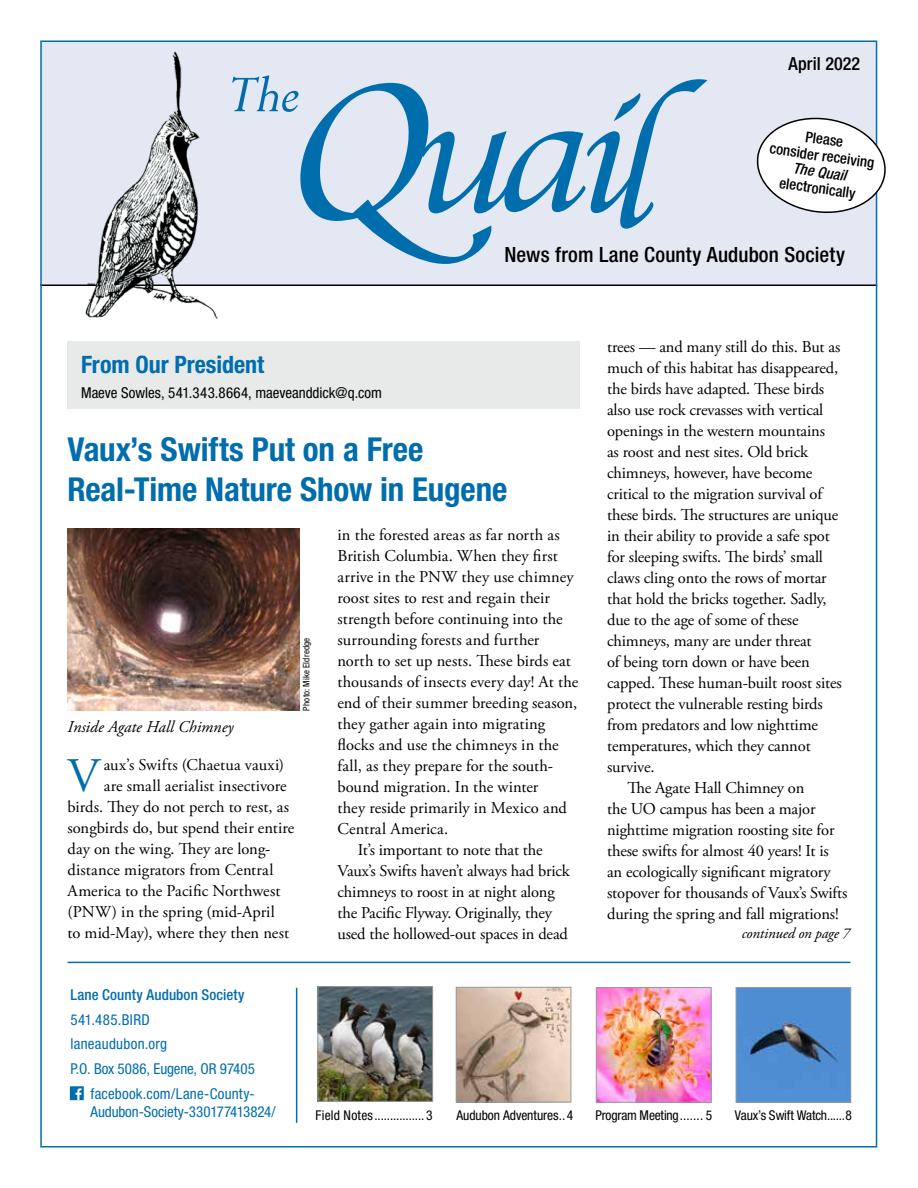
<style>
.page{position:relative;width:918px;height:1188px;background:#fff}
.page>*{position:absolute;margin:0;border:0;box-sizing:border-box;transform-origin:0 0}
.body_1st_paragraph{font:48.15px "Adobe Garamond Pro";color:#006dad}
.heading_1_web{font:700 condensed 33px/39.6px "Helvetica Neue LT Std";letter-spacing:-.005em;color:#006dad}
.column_head_web{font:700 condensed 24px "Helvetica Neue LT Std";color:#006dad}
.t1{font:500 condensed 21px "Helvetica Neue LT Std";letter-spacing:.01em;color:#000}
.t2{font:500 condensed 18px "Helvetica Neue LT Std";letter-spacing:.01em;color:#000}
.body_cont{font:16.5px/21px "Adobe Garamond Pro";letter-spacing:-.01em;color:#000}
.body_1st_paragraph-2{font:16.5px/21px "Adobe Garamond Pro";letter-spacing:.005em;color:#000}
.t3{font:italic 16.5px "Adobe Garamond Pro";letter-spacing:.005em;color:#000}
.t4{font:condensed 15px "Helvetica Neue LT Std";letter-spacing:.01em;color:#006dad}
.heading_3_16pt{font:500 condensed 15px/16.5px "Helvetica Neue LT Std";color:#000;text-align:center}
.byline_new{font:condensed 15px "Helvetica Neue LT Std";color:#000}
.t5{font:condensed 15px "Helvetica Neue LT Std";letter-spacing:-.01em;color:#006dad}
.t6{font:500 condensed 15px "Helvetica Neue LT Std";letter-spacing:.005em;color:#006dad}
.continued_on{font:italic 15px "Adobe Garamond Pro";letter-spacing:-.01em;color:#000}
.t7{font:condensed 13.5px "Helvetica Neue LT Std";letter-spacing:-.01em;color:#000}
.t8{font:condensed 13.5px "Helvetica Neue LT Std";letter-spacing:.015em;color:#000}
.Photo_Credit{font:condensed 9px "Helvetica Neue LT Std";letter-spacing:.02em;color:#000}
.s1{font-style:italic}
</style>
<div class="page">
<div style="left:68px;top:341px;width:512px;height:68px;background:#e8eaea"></div>
<div style="left:41px;top:41px;width:835px;height:244px;background:#e4e8f3"></div>
<div style="left:70px;top:1086px;width:14px;height:14px;background:#006dad"></div>
<svg style="left:75px;top:1088px;width:7px;height:12px"></svg>
<hr style="left:68px;top:962px;width:782px;height:1px;background:#006dad">
<hr style="left:296px;top:988px;width:1px;height:135px;background:#006dad">
<hr style="left:40px;top:285px;width:837px;height:1px;background:#000">
<img style="left:79px;top:51px;width:139px;height:268px">
<svg style="left:232px;top:76px;width:475px;height:188px"></svg>
<img style="left:320px;top:988px;width:111px;height:112px">
<div style="left:318px;top:986px;width:115px;height:116px;border:1px solid #959c9d"></div>
<img style="left:458px;top:989px;width:111px;height:111px">
<div style="left:456px;top:987px;width:115px;height:115px;border:1px solid #959c9d"></div>
<img style="left:598px;top:989px;width:111px;height:112px">
<div style="left:596px;top:987px;width:115px;height:116px;border:1px solid #959c9d"></div>
<img style="left:738px;top:989px;width:111px;height:112px">
<div style="left:736px;top:987px;width:115px;height:116px;border:1px solid #959c9d"></div>
<svg style="left:756px;top:113px;width:130px;height:103px"></svg>
<img style="left:68px;top:529px;width:231px;height:182px">
<p class="t2" style="left:789px;top:53px;width:73px">April 2022</p>
<h3 class="heading_3_16pt" style="left:773px;top:123px;width:107px;rotate:8deg">Please<br>consider receiving<br><span class="s1">The Quail </span>electronically</h3>
<p class="t1" style="left:504px;top:242px;width:342px">News from Lane County Audubon Society</p>
<p class="column_head_web" style="left:81px;top:350px;width:185px">From Our President</p>
<p class="byline_new" style="left:81px;top:384px;width:303px">Maeve Sowles, 541.343.8664, maeveanddick@q.com</p>
<p class="heading_1_web" style="left:68px;top:429px;width:442px">Vaux’s Swifts Put on a Free<br>Real-Time Nature Show in Eugene</p>
<p class="t3" style="left:67px;top:717px;width:168px">Inside Agate Hall Chimney</p>
<p class="body_1st_paragraph" style="left:68px;top:747px;width:34px">V</p>
<p class="body_1st_paragraph-2" style="left:104px;top:755px;width:182px">aux’s Swifts (Chaetua vauxi)</p>
<p class="body_1st_paragraph-2" style="left:104px;top:776px;width:185px">are small aerialist insectivore</p>
<p class="body_1st_paragraph-2" style="left:68px;top:797px;width:223px">birds. They do not perch to rest, as</p>
<p class="body_1st_paragraph-2" style="left:68px;top:818px;width:228px">songbirds do, but spend their entire</p>
<p class="body_1st_paragraph-2" style="left:68px;top:839px;width:204px">day on the wing. They are long-</p>
<p class="body_1st_paragraph-2" style="left:68px;top:860px;width:207px">distance migrators from Central</p>
<p class="body_1st_paragraph-2" style="left:68px;top:881px;width:215px">America to the Pacific Northwest</p>
<p class="body_1st_paragraph-2" style="left:68px;top:902px;width:209px">(PNW) in the spring (mid-April</p>
<p class="body_1st_paragraph-2" style="left:68px;top:923px;width:223px">to mid-May), where they then nest</p>
<p class="Photo_Credit" style="left:301px;top:711px;width:74px;rotate:-90deg">Photo: Mike Eldredge</p>
<p class="body_1st_paragraph-2" style="left:338px;top:524px;width:242px">in the forested areas as far north as British Columbia. When they first arrive in the PNW they use chimney roost sites to rest and regain their strength before continuing into the surrounding forests and further north to set up nests. These birds eat thousands of insects every day! At the end of their summer breeding season, they gather again into migrating flocks and use the chimneys in the fall, as they prepare for the south&shy;bound migration. In the winter<br>they reside primarily in Mexico and Central America.</p>
<p class="body_cont" style="left:338px;top:839px;width:234px;text-indent:20px">It’s important to note that the Vaux’s Swifts haven’t always had brick chimneys to roost in at night along the Pacific Flyway. Originally, they used the hollowed-out spaces in dead</p>
<p class="body_cont" style="left:607px;top:337px;width:236px">trees — and many still do this. But as much of this habitat has disappeared, the birds have adapted. These birds also use rock crevasses with vertical openings in the western mountains<br>as roost and nest sites. Old brick chimneys, however, have become critical to the migration survival of these birds. The structures are unique in their ability to provide a safe spot for sleeping swifts. The birds’ small claws cling onto the rows of mortar that hold the bricks together. Sadly, due to the age of some of these chimneys, many are under threat<br>of being torn down or have been capped. These human-built roost sites protect the vulnerable resting birds from predators and low nighttime temperatures, which they cannot survive.</p>
<p class="body_cont" style="left:607px;top:778px;width:242px;text-indent:20px">The Agate Hall Chimney on<br>the UO campus has been a major nighttime migration roosting site for these swifts for almost 40 years! It is an ecologically significant migratory stopover for thousands of Vaux’s Swifts during the spring and fall migrations!</p>
<p class="continued_on" style="left:742px;top:925px;width:110px">continued on page 7</p>
<p class="t6" style="left:70px;top:986px;width:176px">Lane County Audubon Society</p>
<p class="t4" style="left:70px;top:1011px;width:81px">541.485.BIRD</p>
<p class="t4" style="left:70px;top:1036px;width:98px">laneaudubon.org</p>
<p class="t4" style="left:70px;top:1060px;width:186px">P.O. Box 5086, Eugene, OR 97405</p>
<p class="t4" style="left:91px;top:1085px;width:166px">facebook.com/Lane-County-</p>
<p class="t5" style="left:91px;top:1103px;width:187px">Audubon-Society-330177413824/</p>
<p class="t8" style="left:316px;top:1107px;width:119px">Field Notes ................ 3</p>
<p class="t7" style="left:456px;top:1107px;width:119px">Audubon Adventures.. 4</p>
<p class="t7" style="left:595px;top:1107px;width:118px">Program Meeting....... 5</p>
<p class="t7" style="left:735px;top:1107px;width:118px">Vaux’s Swift Watch......8</p>
</div>
